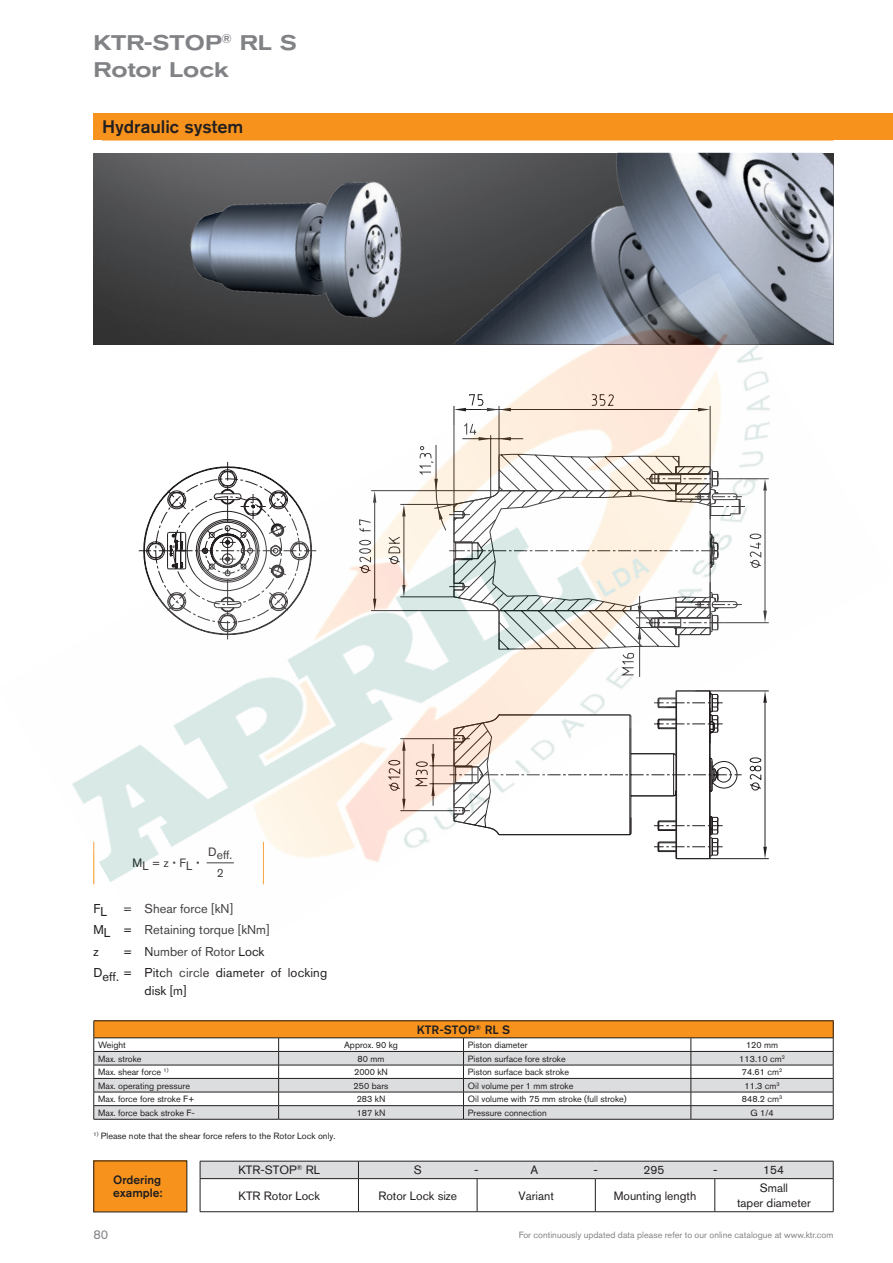
<style>
.page{position:relative;width:893px;height:1263px;background:#fff}
.page>*{position:absolute;margin:0;border:0;box-sizing:border-box;transform-origin:0 0}
.Headline_14___18{font:500 expanded 21px "Akzidenz Grotesk Pro";color:#808285}
.Subtitle_12___15{font:500 18px "Akzidenz Grotesk Pro";color:#231f20}
.body_text_8_5___11_5{font:12.75px/17.2px "Akzidenz Grotesk Pro";color:#231f20}
.t1{font:12.75px "Akzidenz Grotesk Pro";color:#808285}
.design_description_8{font:12px/14.4px "Akzidenz Grotesk Pro";color:#231f20;text-align:center}
.table_headline_8___9{font:500 12px/12.8px "Akzidenz Grotesk Pro";color:#231f20}
.table_editable_left{font:9px "Akzidenz Grotesk Pro";color:#231f20}
.table_editable_6___7{font:9px "Akzidenz Grotesk Pro";color:#231f20}
.t2{font:9px "Akzidenz Grotesk Pro";color:#808285}
.footnote_6___7_2{font:9px "Akzidenz Grotesk Pro";color:#231f20}
</style>
<div class="page">
<img style="left:94px;top:153px;width:352px;height:120px">
<div style="left:94px;top:1161px;width:93px;height:51px;background:#f7931d"></div>
<img style="left:184px;top:175px;width:231px;height:98px">
<img style="left:446px;top:153px;width:387px;height:120px">
<div style="left:94px;top:1021px;width:739px;height:17px;background:#f7931d"></div>
<svg style="left:95px;top:1052px;width:738px;height:67px;fill:#dcdddf"></svg>
<hr style="left:94px;top:1020px;width:185px;height:1px;background:#231f20">
<hr style="left:279px;top:1020px;width:184px;height:1px;background:#231f20">
<hr style="left:463px;top:1020px;width:228px;height:1px;background:#231f20">
<hr style="left:691px;top:1020px;width:142px;height:1px;background:#231f20">
<hr style="left:94px;top:1037px;width:185px;height:1px;background:#231f20">
<hr style="left:279px;top:1037px;width:184px;height:1px;background:#231f20">
<hr style="left:463px;top:1037px;width:228px;height:1px;background:#231f20">
<hr style="left:691px;top:1037px;width:142px;height:1px;background:#231f20">
<hr style="left:94px;top:1051px;width:185px;height:1px;background:#231f20">
<hr style="left:279px;top:1051px;width:184px;height:1px;background:#231f20">
<hr style="left:463px;top:1051px;width:228px;height:1px;background:#231f20">
<hr style="left:691px;top:1051px;width:142px;height:1px;background:#231f20">
<hr style="left:94px;top:1065px;width:185px;height:1px;background:#231f20">
<hr style="left:279px;top:1065px;width:184px;height:1px;background:#231f20">
<hr style="left:463px;top:1065px;width:228px;height:1px;background:#231f20">
<hr style="left:691px;top:1065px;width:142px;height:1px;background:#231f20">
<hr style="left:94px;top:1078px;width:185px;height:1px;background:#231f20">
<hr style="left:279px;top:1078px;width:184px;height:1px;background:#231f20">
<hr style="left:463px;top:1078px;width:228px;height:1px;background:#231f20">
<hr style="left:691px;top:1078px;width:142px;height:1px;background:#231f20">
<hr style="left:94px;top:1092px;width:185px;height:1px;background:#231f20">
<hr style="left:279px;top:1092px;width:184px;height:1px;background:#231f20">
<hr style="left:94px;top:1105px;width:185px;height:1px;background:#231f20">
<svg style="left:94px;top:1021px;width:1px;height:98px"></svg>
<hr style="left:279px;top:1105px;width:184px;height:1px;background:#231f20">
<svg style="left:278px;top:1038px;width:1px;height:81px"></svg>
<svg style="left:463px;top:1038px;width:1px;height:81px"></svg>
<svg style="left:691px;top:1038px;width:1px;height:81px"></svg>
<svg style="left:833px;top:1021px;width:1px;height:98px"></svg>
<hr style="left:94px;top:1119px;width:185px;height:1px;background:#231f20">
<hr style="left:279px;top:1119px;width:184px;height:1px;background:#231f20">
<hr style="left:691px;top:1092px;width:142px;height:1px;background:#231f20">
<hr style="left:691px;top:1105px;width:142px;height:1px;background:#231f20">
<hr style="left:691px;top:1119px;width:142px;height:1px;background:#231f20">
<hr style="left:463px;top:1092px;width:228px;height:1px;background:#231f20">
<hr style="left:463px;top:1105px;width:228px;height:1px;background:#231f20">
<hr style="left:463px;top:1119px;width:228px;height:1px;background:#231f20">
<div style="left:94px;top:114px;width:799px;height:26px;background:#f7931d"></div>
<hr style="left:102px;top:140px;width:731px;height:1px;background:#f7931d">
<hr style="left:200px;top:1179px;width:1px;height:32px;background:#231f20">
<hr style="left:358px;top:1179px;width:1px;height:32px;background:#231f20">
<hr style="left:477px;top:1179px;width:1px;height:32px;background:#231f20">
<hr style="left:595px;top:1179px;width:1px;height:32px;background:#231f20">
<hr style="left:714px;top:1179px;width:1px;height:32px;background:#231f20">
<hr style="left:833px;top:1179px;width:1px;height:32px;background:#231f20">
<hr style="left:200px;top:1211px;width:158px;height:1px;background:#231f20">
<hr style="left:358px;top:1211px;width:119px;height:1px;background:#231f20">
<hr style="left:477px;top:1211px;width:118px;height:1px;background:#231f20">
<hr style="left:595px;top:1211px;width:120px;height:1px;background:#231f20">
<hr style="left:715px;top:1211px;width:118px;height:1px;background:#231f20">
<div style="left:200px;top:1161px;width:634px;height:17px;background:#dcdddf"></div>
<hr style="left:477px;top:1161px;width:118px;height:1px;background:#231f20">
<hr style="left:595px;top:1161px;width:120px;height:1px;background:#231f20">
<hr style="left:715px;top:1161px;width:118px;height:1px;background:#231f20">
<hr style="left:200px;top:1178px;width:158px;height:1px;background:#231f20">
<hr style="left:358px;top:1178px;width:119px;height:1px;background:#231f20">
<hr style="left:477px;top:1178px;width:118px;height:1px;background:#231f20">
<hr style="left:595px;top:1178px;width:120px;height:1px;background:#231f20">
<hr style="left:715px;top:1178px;width:118px;height:1px;background:#231f20">
<img style="left:72px;top:273px;width:762px;height:612px">
<p class="Headline_14___18" style="left:94px;top:29px;width:205px">KTR-STOP<sup>®</sup> RL S</p>
<p class="Headline_14___18" style="left:94px;top:56px;width:137px">Rotor Lock</p>
<p class="Subtitle_12___15" style="left:102px;top:115px;width:143px">Hydraulic system</p>
<p class="design_description_8" style="left:133px;top:856px;width:61px">ML = z FL</p>
<p class="design_description_8" style="left:208px;top:847px;width:25px">Deff.</p>
<p class="design_description_8" style="left:217px;top:866px;width:8px">2</p>
<p class="body_text_8_5___11_5" style="left:94px;top:901px;width:15px">FL</p>
<p class="body_text_8_5___11_5" style="left:123px;top:899px;width:11px">=</p>
<p class="body_text_8_5___11_5" style="left:145px;top:899px;width:90px">Shear force [kN]</p>
<p class="body_text_8_5___11_5" style="left:94px;top:923px;width:18px">ML</p>
<p class="body_text_8_5___11_5" style="left:123px;top:921px;width:11px">=</p>
<p class="body_text_8_5___11_5" style="left:145px;top:921px;width:127px">Retaining torque [kNm]</p>
<p class="body_text_8_5___11_5" style="left:94px;top:943px;width:7px">z</p>
<p class="body_text_8_5___11_5" style="left:123px;top:943px;width:11px">=</p>
<p class="body_text_8_5___11_5" style="left:145px;top:943px;width:121px">Number of Rotor Lock</p>
<p class="body_text_8_5___11_5" style="left:94px;top:967px;width:27px">Deff.</p>
<p class="body_text_8_5___11_5" style="left:123px;top:964px;width:11px">=</p>
<p class="body_text_8_5___11_5" style="left:145px;top:964px;width:184px">Pitch circle diameter of locking disk [m]</p>
<p class="table_headline_8___9" style="left:417px;top:1023px;width:95px">KTR-STOP<sup>®</sup> RL S</p>
<p class="table_editable_left" style="left:98px;top:1039px;width:29px">Weight</p>
<p class="table_editable_6___7" style="left:344px;top:1039px;width:55px">Approx. 90 kg</p>
<p class="table_editable_left" style="left:468px;top:1039px;width:61px">Piston diameter</p>
<p class="table_editable_6___7" style="left:746px;top:1039px;width:34px">120 mm</p>
<p class="table_editable_left" style="left:98px;top:1053px;width:45px">Max. stroke</p>
<p class="table_editable_6___7" style="left:358px;top:1053px;width:28px">80 mm</p>
<p class="table_editable_left" style="left:468px;top:1053px;width:99px">Piston surface fore stroke</p>
<p class="table_editable_6___7" style="left:739px;top:1053px;width:47px">113.10 cm<sup>2</sup></p>
<p class="table_editable_left" style="left:98px;top:1066px;width:72px">Max. shear force <sup>1)</sup></p>
<p class="table_editable_6___7" style="left:354px;top:1066px;width:35px">2000 kN</p>
<p class="table_editable_left" style="left:468px;top:1066px;width:103px">Piston surface back stroke</p>
<p class="table_editable_6___7" style="left:742px;top:1066px;width:42px">74.61 cm<sup>2</sup></p>
<p class="table_editable_left" style="left:98px;top:1079px;width:93px">Max. operating pressure</p>
<p class="table_editable_6___7" style="left:354px;top:1079px;width:36px">250 bars</p>
<p class="table_editable_left" style="left:468px;top:1079px;width:107px">Oil volume per 1 mm stroke</p>
<p class="table_editable_6___7" style="left:744px;top:1079px;width:37px">11.3 cm<sup>3</sup></p>
<p class="table_editable_left" style="left:98px;top:1093px;width:98px">Max. force fore stroke F+</p>
<p class="table_editable_6___7" style="left:357px;top:1093px;width:30px">283 kN</p>
<p class="table_editable_left" style="left:468px;top:1093px;width:160px">Oil volume with 75 mm stroke (full stroke)</p>
<p class="table_editable_6___7" style="left:742px;top:1093px;width:42px">848.2 cm<sup>3</sup></p>
<p class="table_editable_left" style="left:98px;top:1107px;width:97px">Max. force back stroke F-</p>
<p class="table_editable_6___7" style="left:357px;top:1107px;width:30px">187 kN</p>
<p class="table_editable_left" style="left:468px;top:1107px;width:80px">Pressure connection</p>
<p class="table_editable_6___7" style="left:750px;top:1107px;width:25px">G 1/4</p>
<p class="footnote_6___7_2" style="left:94px;top:1130px;width:243px"><sup>1)</sup> Please note that the shear force refers to the Rotor Lock only.</p>
<p class="design_description_8" style="left:238px;top:1163px;width:83px">KTR-STOP<sup>®</sup> RL</p>
<p class="design_description_8" style="left:414px;top:1163px;width:10px">S</p>
<p class="design_description_8" style="left:474px;top:1163px;width:5px">-</p>
<p class="design_description_8" style="left:530px;top:1163px;width:9px">A</p>
<p class="design_description_8" style="left:593px;top:1163px;width:5px">-</p>
<p class="design_description_8" style="left:643px;top:1163px;width:22px">295</p>
<p class="design_description_8" style="left:713px;top:1163px;width:5px">-</p>
<p class="design_description_8" style="left:763px;top:1163px;width:22px">154</p>
<p class="design_description_8" style="left:239px;top:1188px;width:83px">KTR Rotor Lock</p>
<p class="design_description_8" style="left:378px;top:1188px;width:80px">Rotor Lock size</p>
<p class="design_description_8" style="left:519px;top:1188px;width:37px">Variant</p>
<p class="design_description_8" style="left:614px;top:1188px;width:84px">Mounting length</p>
<p class="design_description_8" style="left:737px;top:1181px;width:75px">Small<br>taper diameter</p>
<h3 class="table_headline_8___9" style="left:113px;top:1173px;width:51px">Ordering example:</h3>
<h3 class="t1" style="left:94px;top:1226px;width:16px">80</h3>
<p class="t2" style="left:519px;top:1229px;width:316px">For continuously updated data please refer to our online catalogue at www.ktr.com</p>
</div>
